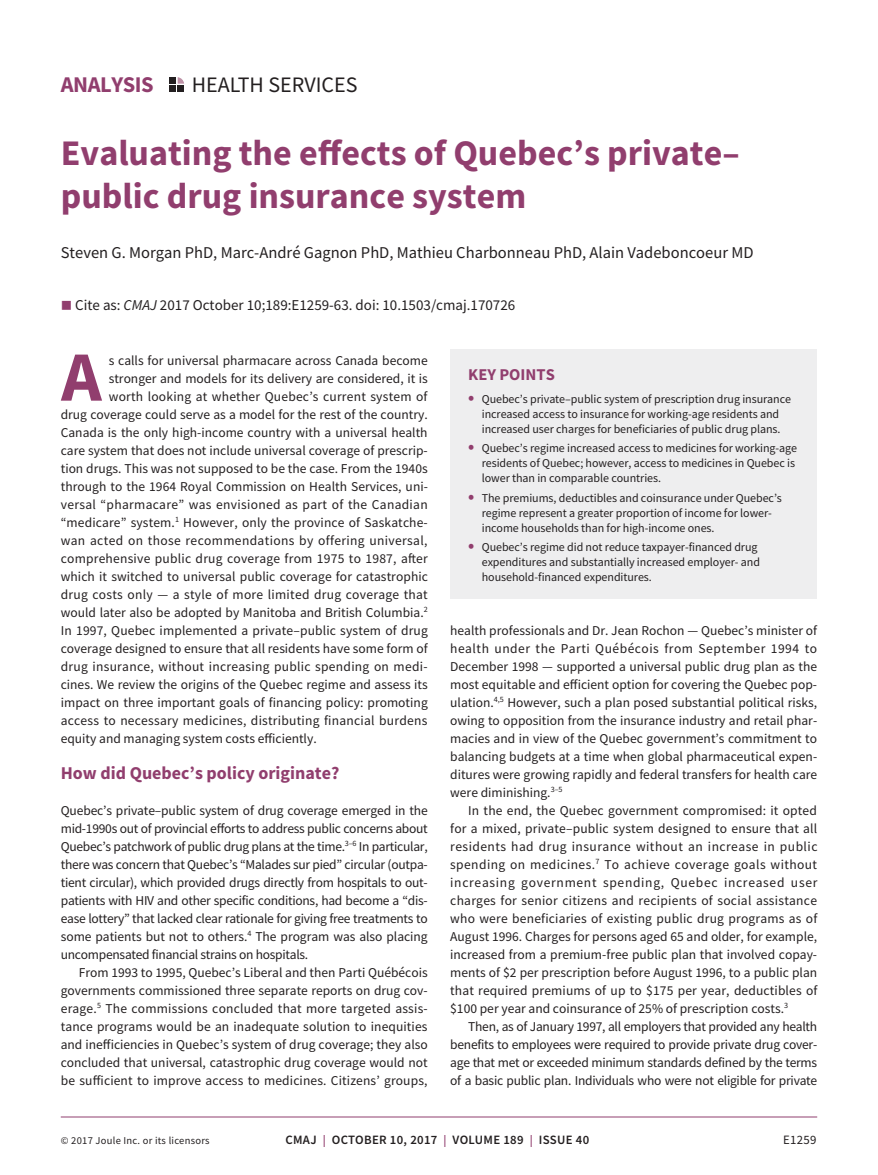
<style>
.page{position:relative;width:878px;height:1175px;background:#fff}
.page>*{position:absolute;margin:0;border:0;box-sizing:border-box;transform-origin:0 0}
.t1{font:700 70.65px "Source Sans Pro";color:#913e6e}
.t2{font:700 36px/43.2px "Source Sans Pro";color:#913e6e}
.t3{font:700 22.5px "Source Sans Pro";letter-spacing:-.02em;color:#913e6e}
.t4{font:22.05px "Source Sans Pro";color:#231f20}
.t5{font:700 18px "Source Sans Pro";color:#913e6e}
.t6{font:16.5px "Source Sans Pro";color:#231f20}
.t7{font:700 16.5px "Source Sans Pro";color:#913e6e}
.t8{font:15px "Source Sans Pro";color:#231f20}
.t9{font:13.5px/18px "Source Sans Pro";color:#231f20;text-align:justify}
.t10{font:13.5px "Source Sans Pro";letter-spacing:.02em;color:#231f20}
.t11{font:13.5px "Source Sans Pro";letter-spacing:.025em;color:#231f20}
.t12{font:600 12.75px "Source Sans Pro";letter-spacing:.025em;color:#231f20}
.t13{font:12.75px "Source Sans Pro";letter-spacing:.025em;color:#231f20}
.t14{font:12px/15px "Source Sans Pro";letter-spacing:-.005em;color:#231f20}
.t15{font:10.5px "Source Sans Pro";letter-spacing:.025em;color:#231f20}
.s1{color:#913e6e}
.s2{font-style:italic}
.s3{font-weight:700;font-size:18px;color:#913e6e}
.s4{font-size:12px;color:#913e6e}
</style>
<div class="page">
<hr style="left:61px;top:1116px;width:756px;height:1px;background:#913e6e">
<div style="left:450px;top:350px;width:367px;height:249px;background:#eeeeef"></div>
<div style="left:169px;top:77px;width:7px;height:7px;background:#231f20"></div>
<div style="left:169px;top:85px;width:7px;height:7px;background:#231f20"></div>
<svg style="left:178px;top:77px;width:6px;height:7px"></svg>
<div style="left:178px;top:85px;width:6px;height:7px;background:#231f20"></div>
<h3 class="t3" style="left:61px;top:69px;width:94px">ANALYSIS</h3>
<h3 class="t4" style="left:192px;top:70px;width:167px">HEALTH SERVICES</h3>
<h2 class="t2" style="left:61px;top:131px;width:680px">Evaluating the effects of Quebec’s private– public drug insurance system</h2>
<p class="t6" style="left:61px;top:242px;width:694px">Steven G. Morgan PhD, Marc-André Gagnon PhD, Mathieu Charbonneau PhD, Alain Vadeboncoeur MD</p>
<p class="t8" style="left:61px;top:296px;width:456px"><span class="s1">■</span> Cite as: <span class="s2">CMAJ</span> 2017 October 10;189:E1259-63. doi: 10.1503/cmaj.170726</p>
<h1 class="t1" style="left:61px;top:329px;width:42px">A</h1>
<p class="t9" style="left:109px;top:351px;width:320px">s calls for universal pharmacare across Canada become</p>
<p class="t9" style="left:109px;top:369px;width:320px">stronger and models for its delivery are considered, it is</p>
<p class="t9" style="left:109px;top:387px;width:320px">worth looking at whether Quebec’s current system of</p>
<p class="t9" style="left:61px;top:405px;width:368px">drug coverage could serve as a model for the rest of the country.</p>
<p class="t9" style="left:61px;top:423px;width:368px">Canada is the only high-income country with a universal health</p>
<p class="t9" style="left:61px;top:441px;width:368px">care system that does not include universal coverage of prescrip-</p>
<p class="t9" style="left:61px;top:459px;width:368px">tion drugs. This was not supposed to be the case. From the 1940s</p>
<p class="t9" style="left:61px;top:477px;width:369px">through to the 1964 Royal Commission on Health Services, uni-</p>
<p class="t10" style="left:61px;top:495px;width:368px">versal “pharmacare” was envisioned as part of the Canadian</p>
<p class="t9" style="left:61px;top:513px;width:368px">“medicare” system.<sup>1</sup> However, only the province of Saskatche-</p>
<p class="t11" style="left:61px;top:531px;width:368px">wan acted on those recommendations by offering universal,</p>
<p class="t9" style="left:61px;top:549px;width:368px">comprehensive public drug coverage from 1975 to 1987, after</p>
<p class="t9" style="left:61px;top:567px;width:369px">which it switched to universal public coverage for catastrophic</p>
<p class="t10" style="left:61px;top:585px;width:368px">drug costs only — a style of more limited drug coverage that</p>
<p class="t9" style="left:61px;top:603px;width:368px">would later also be adopted by Manitoba and British Columbia.<sup>2</sup></p>
<p class="t9" style="left:61px;top:621px;width:368px">In 1997, Quebec implemented a private–public system of drug</p>
<p class="t9" style="left:61px;top:639px;width:368px">coverage designed to ensure that all residents have some form of</p>
<p class="t10" style="left:61px;top:657px;width:368px">drug insurance, without increasing public spending on medi-</p>
<p class="t9" style="left:61px;top:675px;width:368px">cines. We review the origins of the Quebec regime and assess its</p>
<p class="t9" style="left:61px;top:693px;width:368px">impact on three important goals of financing policy: promoting</p>
<p class="t10" style="left:61px;top:711px;width:368px">access to necessary medicines, distributing financial burdens</p>
<p class="t9" style="left:61px;top:729px;width:257px">equity and managing system costs efficiently.</p>
<h3 class="t5" style="left:61px;top:760px;width:280px">How did Quebec’s policy originate?</h3>
<p class="t9" style="left:61px;top:801px;width:368px">Quebec’s private–public system of drug coverage emerged in the mid-1990s out of provincial efforts to address public concerns about Quebec’s patchwork of public drug plans at the time.<sup>3–6</sup> In particular, there was concern that Quebec’s “Malades sur pied” circular (outpa&shy;tient circular), which provided drugs directly from hospitals to out&shy;patients with HIV and other specific conditions, had become a “dis&shy;ease lottery” that lacked clear rationale for giving free treatments to some patients but not to others.<sup>4</sup> The program was also placing uncompensated financial strains on hospitals.</p>
<p class="t9" style="left:61px;top:963px;width:368px;text-indent:18px">From 1993 to 1995, Quebec’s Liberal and then Parti Québécois governments commissioned three separate reports on drug cov&shy;erage.<sup>5</sup> The commissions concluded that more targeted assis&shy;tance programs would be an inadequate solution to inequities and inefficiencies in Quebec’s system of drug coverage; they also concluded that universal, catastrophic drug coverage would not be sufficient to improve access to medicines. Citizens’ groups,</p>
<p class="t7" style="left:468px;top:363px;width:88px">KEY POINTS</p>
<p class="t14" style="left:468px;top:391px;width:324px;text-align:center"><span class="s3">•</span> Quebec’s private–public system of prescription drug insurance increased access to insurance for working-age residents and increased user charges for beneficiaries of public drug plans.</p>
<p class="t14" style="left:482px;top:440px;width:317px;text-indent:-14px"><span class="s3">•</span> Quebec’s regime increased access to medicines for working-age residents of Quebec; however, access to medicines in Quebec is lower than in comparable countries.</p>
<p class="t14" style="left:482px;top:490px;width:302px;text-indent:-14px"><span class="s3">•</span> The premiums, deductibles and coinsurance under Quebec’s regime represent a greater proportion of income for lower&shy;income households than for high-income ones.</p>
<p class="t14" style="left:482px;top:539px;width:280px;text-indent:-14px"><span class="s3">•</span> Quebec’s regime did not reduce taxpayer-financed drug expenditures and substantially increased employer- and household-financed expenditures.</p>
<p class="t9" style="left:450px;top:621px;width:368px">health professionals and Dr. Jean Rochon — Quebec’s minister of health under the Parti Québécois from September 1994 to December 1998 — supported a universal public drug plan as the most equitable and efficient option for covering the Quebec pop&shy;ulation.<sup>4,5</sup> However, such a plan posed substantial political risks, owing to opposition from the insurance industry and retail phar&shy;macies and in view of the Quebec government’s commitment to balancing budgets at a time when global pharmaceutical expen&shy;ditures were growing rapidly and federal transfers for health care were diminishing.<sup>3–5</sup></p>
<p class="t9" style="left:450px;top:801px;width:369px;text-indent:18px">In the end, the Quebec government compromised: it opted for a mixed, private–public system designed to ensure that all residents had drug insurance without an increase in public spending on medicines.<sup>7</sup> To achieve coverage goals without increasing government spending, Quebec increased user charges for senior citizens and recipients of social assistance who were beneficiaries of existing public drug programs as of August 1996. Charges for persons aged 65 and older, for example, increased from a premium-free public plan that involved copay&shy;ments of $2 per prescription before August 1996, to a public plan that required premiums of up to $175 per year, deductibles of $100 per year and coinsurance of 25% of prescription costs.<sup>3</sup></p>
<p class="t9" style="left:450px;top:1017px;width:368px;text-indent:18px">Then, as of January 1997, all employers that provided any health benefits to employees were required to provide private drug cover&shy;age that met or exceeded minimum standards defined by the terms of a basic public plan. Individuals who were not eligible for private</p>
<p class="t15" style="left:61px;top:1134px;width:150px">© 2017 Joule Inc. or its licensors</p>
<p class="t12" style="left:285px;top:1131px;width:305px">CMAJ <span class="s4">|</span> OCTOBER 10, 2017 <span class="s4">|</span> VOLUME 189 <span class="s4">|</span> ISSUE 40</p>
<p class="t13" style="left:783px;top:1132px;width:35px">E1259</p>
</div>
